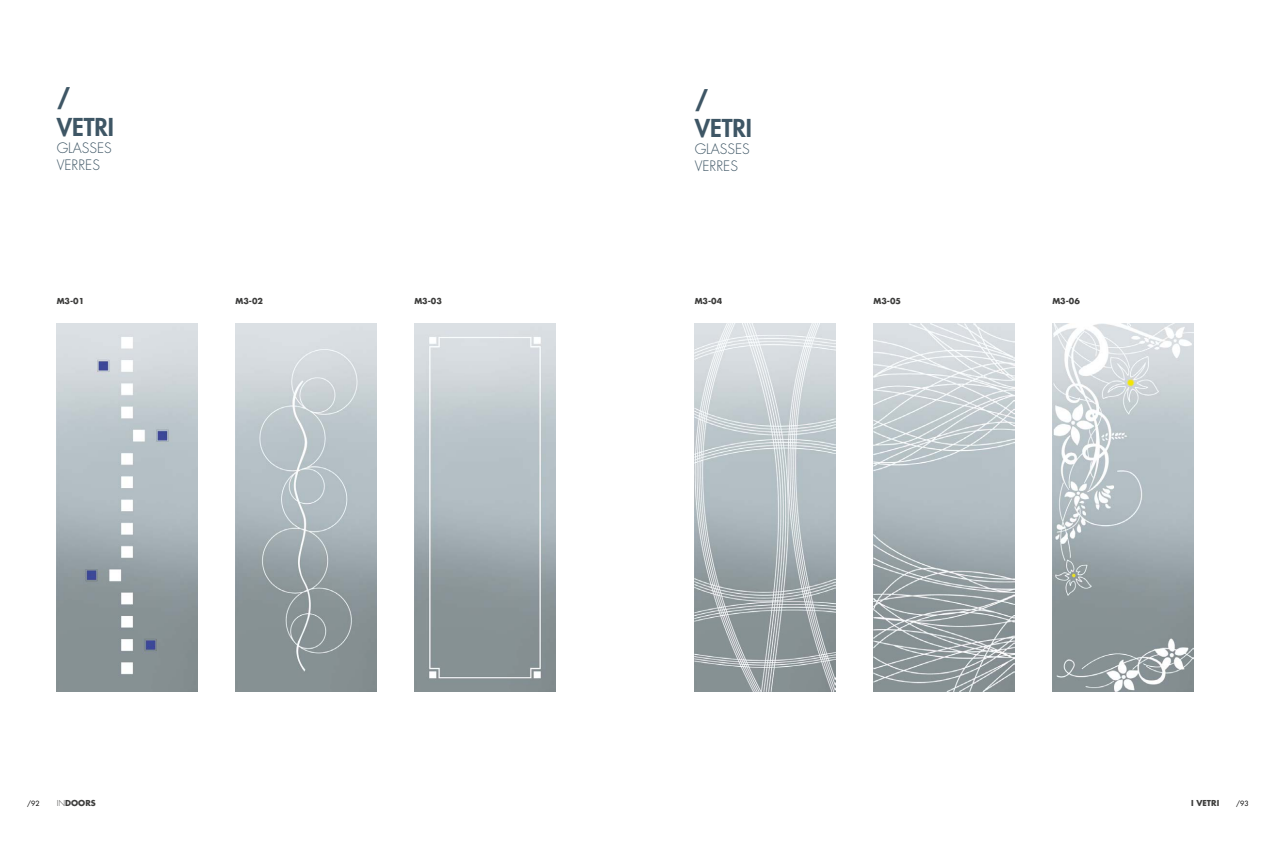
<style>
.page{position:relative;width:1276px;height:842px;background:#fff}
.page>*{position:absolute;margin:0;border:0;box-sizing:border-box;transform-origin:0 0}
.t1{font:800 24px "Futura Std";color:#3e5665}
.t2{font:700 24px "Futura";color:#3e5665}
.t3{font:300 14px/16.8px "Futura Std";color:#3e5665}
.t4{font:700 8px "Futura";color:#3c3c3b}
.t5{font:7px "Futura";color:#000}
.s1{font-weight:300}
</style>
<div class="page">
<img style="left:57px;top:324px;width:140px;height:368px">
<img style="left:235px;top:324px;width:141px;height:368px">
<img style="left:694px;top:324px;width:141px;height:368px">
<img style="left:873px;top:324px;width:141px;height:368px">
<img style="left:1052px;top:324px;width:141px;height:368px">
<img style="left:414px;top:324px;width:141px;height:368px">
<h1 class="t2" style="left:57px;top:82px;width:15px">/</h1>
<h1 class="t1" style="left:57px;top:112px;width:59px">VETRI</h1>
<h2 class="t3" style="left:57px;top:140px;width:57px">GLASSES<br>VERRES</h2>
<h1 class="t2" style="left:694px;top:83px;width:15px">/</h1>
<h1 class="t1" style="left:694px;top:113px;width:59px">VETRI</h1>
<h2 class="t3" style="left:694px;top:141px;width:57px">GLASSES<br>VERRES</h2>
<p class="t4" style="left:57px;top:295px;width:29px">M3-01</p>
<p class="t4" style="left:235px;top:295px;width:29px">M3-02</p>
<p class="t4" style="left:694px;top:295px;width:29px">M3-04</p>
<p class="t4" style="left:873px;top:295px;width:29px">M3-05</p>
<p class="t4" style="left:1052px;top:295px;width:29px">M3-06</p>
<p class="t4" style="left:414px;top:295px;width:29px">M3-03</p>
<p class="t5" style="left:27px;top:799px;width:14px">/92</p>
<p class="t4" style="left:57px;top:797px;width:40px"><span class="s1">IN</span>DOORS</p>
<p class="t5" style="left:1236px;top:799px;width:14px">/93</p>
<p class="t4" style="left:1191px;top:797px;width:30px">I VETRI</p>
</div>
